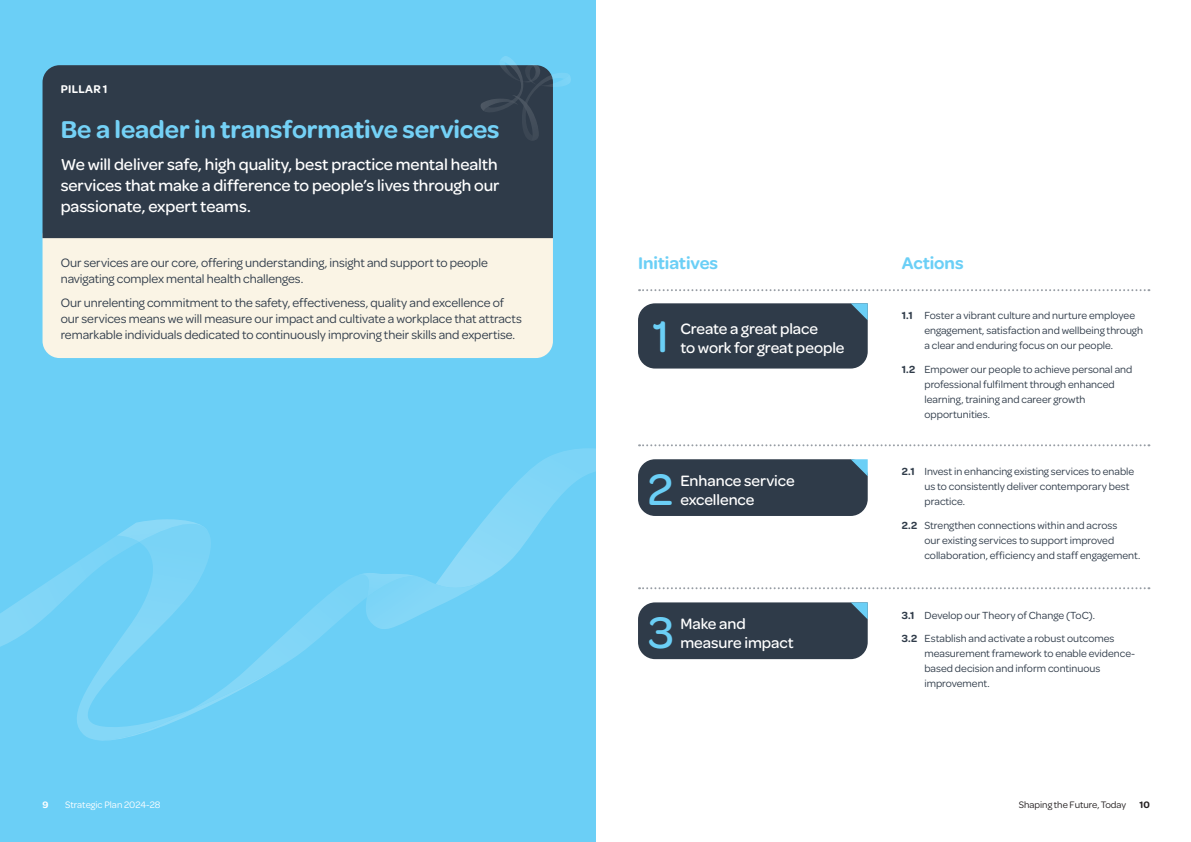
<style>
.page{position:relative;width:1191px;height:842px;background:#fff}
.page>*{position:absolute;margin:0;border:0;box-sizing:border-box;transform-origin:0 0}
.Intro_large_-_white{font:500 47px "Omnes";color:#6bcff6}
.Heading_1{font:600 26px "Omnes";letter-spacing:-.005em;color:#74d1f6}
.Heading_2_-_grey{font:600 18px "Omnes";letter-spacing:-.005em;color:#6bcff6}
.Intro_large_-_white-2{font:500 17px/21px "Omnes";letter-spacing:-.005em;color:#fff;text-align:justify}
.Intro_large_-_white-3{font:500 16px "Omnes";letter-spacing:-.005em;color:#fff}
.Intro_text{font:13px/16px "Omnes";letter-spacing:-.005em;color:#2f3b49}
.Heading_2_-_grey-2{font:600 12px "Omnes";letter-spacing:.02em;color:#fff}
.Body{font:11px/15px "Omnes";color:#2f3b49}
.t1{font:10px "Omnes";color:#231f20}
.Body-2{font:10px "Omnes";color:#fff}
.t2{font:600 10px "Omnes";color:#231f20}
.Body-3{font:600 10px "Omnes";color:#fff}
.s1{font-weight:600}
</style>
<div class="page">
<div style="left:0;top:0;width:595px;height:842px;background:#6bcff6"></div>
<svg style="left:0;top:448px;width:596px;height:299px"></svg>
<div style="left:43px;top:238px;width:510px;height:120px;background:#faf4e5"></div>
<div style="left:43px;top:65px;width:510px;height:173px;background:#2f3b49"></div>
<div style="left:55px;top:77px;width:91px;height:25px;background:#2f3b49"></div>
<svg style="left:480px;top:56px;width:91px;height:85px"></svg>
<div style="left:638px;top:303px;width:229px;height:66px;background:#2f3b49"></div>
<div style="left:638px;top:459px;width:229px;height:57px;background:#2f3b49;border-radius:17px"></div>
<svg style="left:850px;top:459px;width:17px;height:17px"></svg>
<div style="left:638px;top:602px;width:229px;height:57px;background:#2f3b49"></div>
<svg style="left:639px;top:289px;width:510px;height:2px"></svg>
<svg style="left:639px;top:444px;width:510px;height:2px"></svg>
<svg style="left:639px;top:587px;width:510px;height:2px"></svg>
<p class="Heading_2_-_grey-2" style="left:61px;top:81px;width:48px">PILLAR 1</p>
<p class="Heading_1" style="left:61px;top:111px;width:440px">Be a leader in transformative services</p>
<p class="Intro_large_-_white-2" style="left:61px;top:153px;width:440px">We will deliver safe, high quality, best practice mental health services that make a difference to people’s lives through our passionate, expert teams.</p>
<p class="Intro_text" style="left:61px;top:254px;width:428px">Our services are our core, offering understanding, insight and support to people navigating complex mental health challenges.</p>
<p class="Intro_text" style="left:61px;top:294px;width:463px">Our unrelenting commitment to the safety, effectiveness, quality and excellence of our services means we will measure our impact and cultivate a workplace that attracts remarkable individuals dedicated to continuously improving their skills and expertise.</p>
<p class="Heading_2_-_grey" style="left:638px;top:251px;width:82px">Initiatives</p>
<p class="Heading_2_-_grey" style="left:901px;top:251px;width:63px">Actions</p>
<p class="Intro_large_-_white" style="left:652px;top:304px;width:19px">1</p>
<p class="Intro_large_-_white-3" style="left:680px;top:318px;width:139px">Create a great place</p>
<p class="Intro_large_-_white-3" style="left:680px;top:337px;width:166px">to work for great people</p>
<p class="Body" style="left:924px;top:308px;width:220px;text-indent:-23px"><span class="s1">1.1</span> Foster a vibrant culture and nurture employee engagement, satisfaction and wellbeing through a clear and enduring focus on our people.</p>
<p class="Body" style="left:924px;top:361px;width:209px;text-indent:-23px"><span class="s1">1.2</span> Empower our people to achieve personal and professional fulfilment through enhanced learning, training and career growth opportunities.</p>
<p class="Intro_large_-_white" style="left:648px;top:457px;width:27px">2</p>
<p class="Intro_large_-_white-3" style="left:680px;top:469px;width:116px">Enhance service</p>
<p class="Intro_large_-_white-3" style="left:680px;top:488px;width:76px">excellence</p>
<p class="Body" style="left:924px;top:464px;width:211px;text-indent:-23px"><span class="s1">2.1</span> Invest in enhancing existing services to enable us to consistently deliver contemporary best practice.</p>
<p class="Body" style="left:924px;top:517px;width:217px;text-indent:-23px"><span class="s1">2.2</span> Strengthen connections within and across<br>our existing services to support improved collaboration, efficiency and staff engagement.</p>
<p class="Intro_large_-_white" style="left:648px;top:600px;width:27px">3</p>
<p class="Intro_large_-_white-3" style="left:680px;top:613px;width:67px">Make and</p>
<p class="Intro_large_-_white-3" style="left:680px;top:632px;width:115px">measure impact</p>
<p class="Body" style="left:901px;top:607px;width:195px"><span class="s1">3.1</span> Develop our Theory of Change (ToC).</p>
<p class="Body" style="left:924px;top:630px;width:212px;text-indent:-23px"><span class="s1">3.2</span> Establish and activate a robust outcomes measurement framework to enable evidence&shy;based decision and inform continuous improvement.</p>
<p class="Body-3" style="left:43px;top:798px;width:8px">9</p>
<p class="Body-2" style="left:65px;top:798px;width:97px">Strategic Plan 2024-28</p>
<p class="t1" style="left:1018px;top:798px;width:109px">Shaping the Future, Today</p>
<p class="t2" style="left:1139px;top:798px;width:12px">10</p>
</div>
